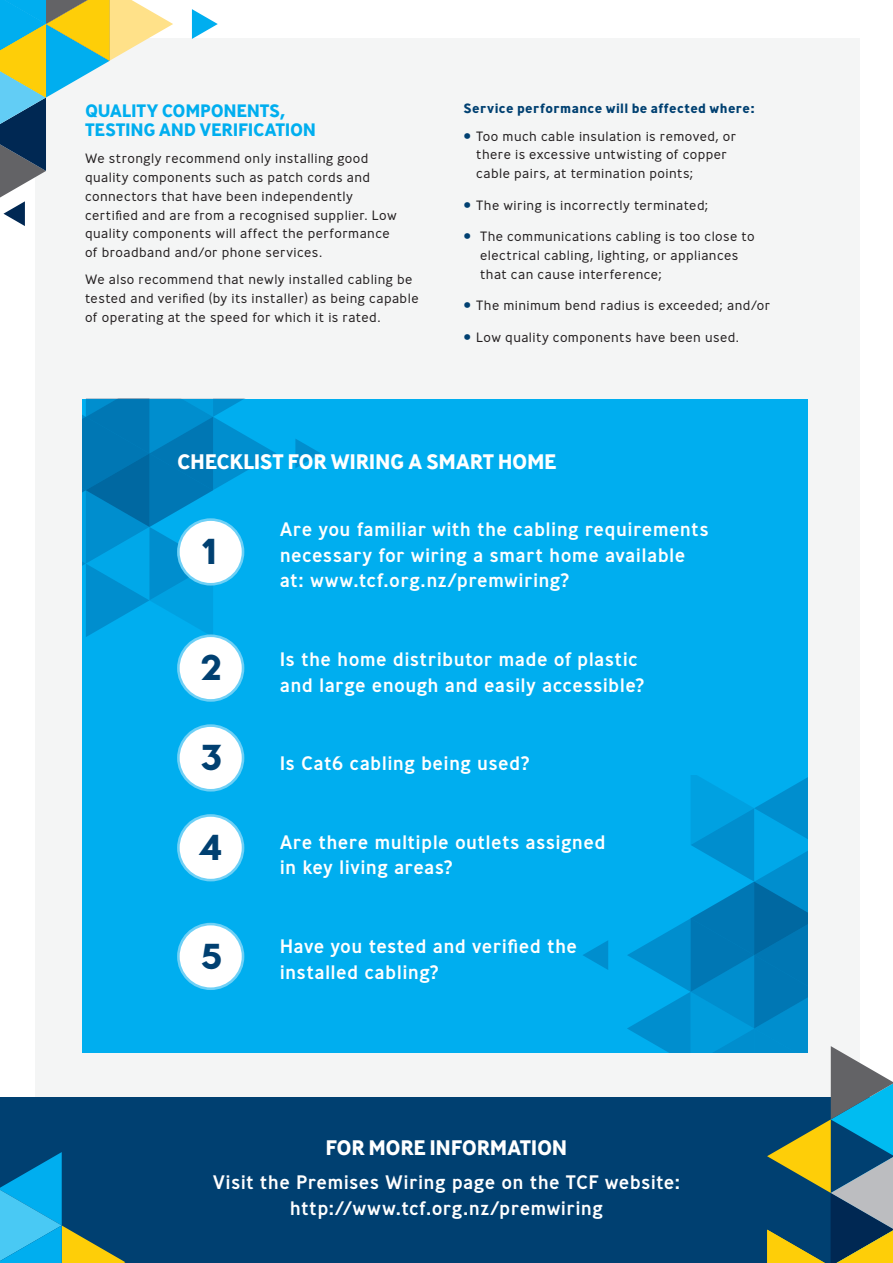
<style>
.page{position:relative;width:893px;height:1263px;background:#fff}
.page>*{position:absolute;margin:0;border:0;box-sizing:border-box;transform-origin:0 0}
.Body{font:700 36px "Ministry";color:#004071}
.Sub_header{font:700 21px "Ministry";letter-spacing:-.02em;color:#fff}
.Body-2{font:500 19.5px/25.5px "Ministry";letter-spacing:.015em;color:#fff}
.Sub_header-2{font:700 18px/19.5px "Ministry";letter-spacing:-.015em;color:#00aeef}
.Body_first_line{font:300 13.5px/18.8px "Ministry";letter-spacing:.03em;color:#231f20}
.Body-3{font:300 13.5px/18.8px "Ministry";letter-spacing:.03em;color:#231f20}
.First_Para{font:700 13.5px "Ministry";letter-spacing:.03em;color:#004071}
.s1{font-weight:800;color:#004071}
</style>
<div class="page">
<div style="left:35px;top:38px;width:825px;height:1187px;background:#f4f5f5"></div>
<div style="left:0;top:1097px;width:893px;height:166px;background:#004071"></div>
<svg style="left:0;top:1152px;width:125px;height:111px"></svg>
<svg style="left:192px;top:9px;width:26px;height:30px"></svg>
<svg style="left:0;top:0;width:173px;height:226px"></svg>
<div style="left:83px;top:399px;width:725px;height:653px;background:#00aeef"></div>
<svg style="left:295px;top:439px;width:26px;height:29px"></svg>
<svg style="left:82px;top:399px;width:194px;height:238px"></svg>
<svg style="left:583px;top:940px;width:25px;height:30px"></svg>
<svg style="left:627px;top:775px;width:266px;height:488px"></svg>
<div style="left:178px;top:520px;width:65px;height:64px;background:#fff;border-radius:50%"></div>
<div style="left:177px;top:518px;width:67px;height:67px;border:3px solid #6ed0f6;border-radius:50%"></div>
<div style="left:178px;top:636px;width:65px;height:64px;background:#fff;border-radius:50%"></div>
<div style="left:177px;top:634px;width:67px;height:68px;border:3px solid #6ed0f6;border-radius:50%"></div>
<div style="left:178px;top:726px;width:65px;height:64px;background:#fff;border-radius:50%"></div>
<div style="left:177px;top:724px;width:67px;height:67px;border:3px solid #6ed0f6;border-radius:50%"></div>
<div style="left:178px;top:815px;width:65px;height:65px;background:#fff;border-radius:50%"></div>
<div style="left:177px;top:814px;width:67px;height:67px;border:3px solid #6ed0f6;border-radius:50%"></div>
<div style="left:178px;top:924px;width:65px;height:65px;background:#fff;border-radius:50%"></div>
<div style="left:177px;top:923px;width:67px;height:67px;border:3px solid #6ed0f6;border-radius:50%"></div>
<p class="Sub_header-2" style="left:85px;top:100px;width:233px">QUALITY COMPONENTS,<br>TESTING AND VERIFICATION</p>
<p class="Body_first_line" style="left:85px;top:149px;width:313px">We strongly recommend only installing good quality components such as patch cords and connectors that have been independently certified and are from a recognised supplier. Low quality components will affect the performance of broadband and/or phone services.</p>
<p class="Body-3" style="left:85px;top:270px;width:335px">We also recommend that newly installed cabling be tested and verified (by its installer) as being capable of operating at the speed for which it is rated.</p>
<p class="First_Para" style="left:463px;top:100px;width:293px">Service performance will be affected where:</p>
<p class="Body_first_line" style="left:476px;top:126px;width:261px;text-indent:-13px"><span class="s1">•</span> Too much cable insulation is removed, or there is excessive untwisting of copper cable pairs, at termination points;</p>
<p class="Body_first_line" style="left:463px;top:195px;width:247px"><span class="s1">•</span> The wiring is incorrectly terminated;</p>
<p class="Body_first_line" style="left:480px;top:227px;width:276px;text-indent:-17px"><span class="s1">•</span> The communications cabling is too close to electrical cabling, lighting, or appliances that can cause interference;</p>
<p class="Body_first_line" style="left:463px;top:296px;width:308px"><span class="s1">•</span> The minimum bend radius is exceeded; and/or</p>
<p class="Body_first_line" style="left:463px;top:327px;width:277px"><span class="s1">•</span> Low quality components have been used.</p>
<p class="Sub_header" style="left:177px;top:448px;width:381px">CHECKLIST FOR WIRING A SMART HOME</p>
<p class="Body" style="left:203px;top:528px;width:16px">1</p>
<p class="Body" style="left:200px;top:644px;width:23px">2</p>
<p class="Body" style="left:200px;top:734px;width:24px">3</p>
<p class="Body" style="left:199px;top:824px;width:25px">4</p>
<p class="Body" style="left:200px;top:933px;width:24px">5</p>
<p class="Body-2" style="left:280px;top:516px;width:430px">Are you familiar with the cabling requirements necessary for wiring a smart home available at: www.tcf.org.nz/premwiring?</p>
<p class="Body-2" style="left:280px;top:646px;width:366px">Is the home distributor made of plastic and large enough and easily accessible?</p>
<p class="Body-2" style="left:280px;top:750px;width:251px">Is Cat6 cabling being used?</p>
<p class="Body-2" style="left:280px;top:829px;width:327px">Are there multiple outlets assigned in key living areas?</p>
<p class="Body-2" style="left:280px;top:933px;width:299px">Have you tested and verified the installed cabling?</p>
<p class="Sub_header" style="left:326px;top:1134px;width:243px">FOR MORE INFORMATION</p>
<p class="Body-2" style="left:213px;top:1169px;width:469px;text-align:center">Visit the Premises Wiring page on the TCF website: http://www.tcf.org.nz/premwiring</p>
</div>
